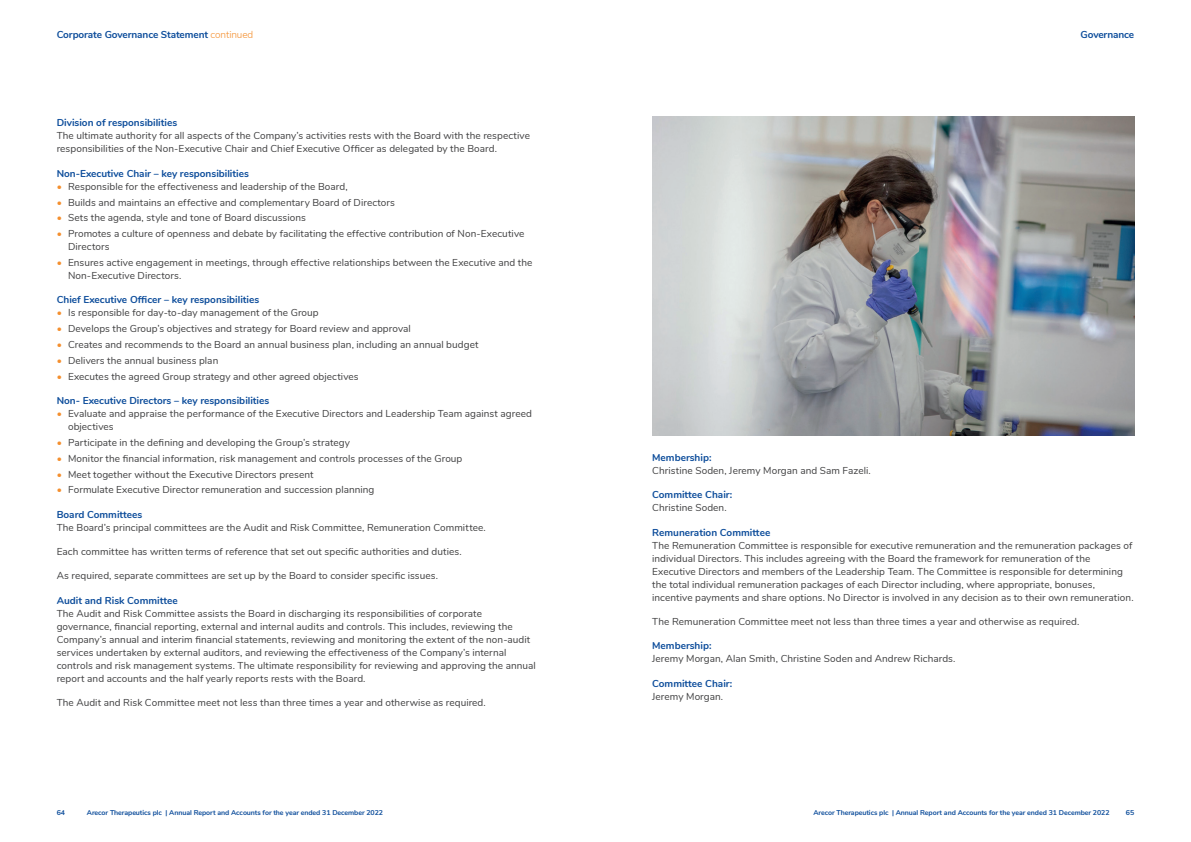
<style>
.page{position:relative;width:1191px;height:842px;background:#fff}
.page>*{position:absolute;margin:0;border:0;box-sizing:border-box;transform-origin:0 0}
.t1{font:10px/13px "Nunito";letter-spacing:.005em;color:#3e3e3f}
.t2{font:700 10px "Nunito";color:#0d4d9b}
.t3{font:700 7px "Nunito";letter-spacing:-.01em;color:#0d4d9b}
.s1{font-weight:300;color:#f48f2e}
.s2{color:#f48f2e}
</style>
<div class="page">
<img style="left:652px;top:116px;width:482px;height:319px">
<p class="t2" style="left:57px;top:28px;width:198px">Corporate Governance Statement <span class="s1">continued</span></p>
<p class="t2" style="left:1080px;top:28px;width:55px">Governance</p>
<p class="t2" style="left:57px;top:115px;width:122px">Division of responsibilities</p>
<p class="t1" style="left:57px;top:129px;width:475px">The ultimate authority for all aspects of the Company’s activities rests with the Board with the respective responsibilities of the Non-Executive Chair and Chief Executive Officer as delegated by the Board.</p>
<p class="t2" style="left:57px;top:166px;width:194px">Non-Executive Chair – key responsibilities</p>
<p class="t1" style="left:57px;top:179px;width:292px"><span class="s2">•</span> Responsible for the effectiveness and leadership of the Board,</p>
<p class="t1" style="left:57px;top:195px;width:340px"><span class="s2">•</span> Builds and maintains an effective and complementary Board of Directors</p>
<p class="t1" style="left:57px;top:211px;width:251px"><span class="s2">•</span> Sets the agenda, style and tone of Board discussions</p>
<p class="t1" style="left:68px;top:227px;width:458px;text-indent:-11px"><span class="s2">•</span> Promotes a culture of openness and debate by facilitating the effective contribution of Non-Executive<br>Directors</p>
<p class="t1" style="left:68px;top:255px;width:466px;text-indent:-11px"><span class="s2">•</span> Ensures active engagement in meetings, through effective relationships between the Executive and the<br>Non-Executive Directors.</p>
<p class="t2" style="left:57px;top:292px;width:204px">Chief Executive Officer – key responsibilities</p>
<p class="t1" style="left:57px;top:306px;width:263px"><span class="s2">•</span> Is responsible for day-to-day management of the Group</p>
<p class="t1" style="left:57px;top:322px;width:356px"><span class="s2">•</span> Develops the Group’s objectives and strategy for Board review and approval</p>
<p class="t1" style="left:57px;top:337px;width:423px"><span class="s2">•</span> Creates and recommends to the Board an annual business plan, including an annual budget</p>
<p class="t1" style="left:57px;top:353px;width:163px"><span class="s2">•</span> Delivers the annual business plan</p>
<p class="t1" style="left:57px;top:369px;width:303px"><span class="s2">•</span> Executes the agreed Group strategy and other agreed objectives</p>
<p class="t2" style="left:57px;top:393px;width:214px">Non- Executive Directors – key responsibilities</p>
<p class="t1" style="left:68px;top:406px;width:465px;text-indent:-11px"><span class="s2">•</span> Evaluate and appraise the performance of the Executive Directors and Leadership Team against agreed objectives</p>
<p class="t1" style="left:57px;top:435px;width:295px"><span class="s2">•</span> Participate in the defining and developing the Group’s strategy</p>
<p class="t1" style="left:57px;top:451px;width:407px"><span class="s2">•</span> Monitor the financial information, risk management and controls processes of the Group</p>
<p class="t1" style="left:57px;top:467px;width:258px"><span class="s2">•</span> Meet together without the Executive Directors present</p>
<p class="t1" style="left:57px;top:483px;width:319px"><span class="s2">•</span> Formulate Executive Director remuneration and succession planning</p>
<p class="t2" style="left:57px;top:507px;width:87px">Board Committees</p>
<p class="t1" style="left:57px;top:520px;width:430px">The Board’s principal committees are the Audit and Risk Committee, Remuneration Committee.</p>
<p class="t1" style="left:57px;top:544px;width:406px">Each committee has written terms of reference that set out specific authorities and duties.</p>
<p class="t1" style="left:57px;top:569px;width:383px">As required, separate committees are set up by the Board to consider specific issues.</p>
<p class="t2" style="left:57px;top:593px;width:122px">Audit and Risk Committee</p>
<p class="t1" style="left:57px;top:606px;width:480px">The Audit and Risk Committee assists the Board in discharging its responsibilities of corporate governance, financial reporting, external and internal audits and controls. This includes, reviewing the Company’s annual and interim financial statements, reviewing and monitoring the extent of the non-audit services undertaken by external auditors, and reviewing the effectiveness of the Company’s internal controls and risk management systems. The ultimate responsibility for reviewing and approving the annual report and accounts and the half yearly reports rests with the Board.</p>
<p class="t1" style="left:57px;top:695px;width:431px">The Audit and Risk Committee meet not less than three times a year and otherwise as required.</p>
<p class="t2" style="left:652px;top:450px;width:61px">Membership:</p>
<p class="t1" style="left:652px;top:463px;width:220px">Christine Soden, Jeremy Morgan and Sam Fazeli.</p>
<p class="t2" style="left:652px;top:487px;width:82px">Committee Chair:</p>
<p class="t1" style="left:652px;top:501px;width:76px">Christine Soden.</p>
<p class="t2" style="left:652px;top:525px;width:120px">Remuneration Committee</p>
<p class="t1" style="left:652px;top:538px;width:483px">The Remuneration Committee is responsible for executive remuneration and the remuneration packages of individual Directors. This includes agreeing with the Board the framework for remuneration of the Executive Directors and members of the Leadership Team. The Committee is responsible for determining the total individual remuneration packages of each Director including, where appropriate, bonuses, incentive payments and share options. No Director is involved in any decision as to their own remuneration.</p>
<p class="t1" style="left:652px;top:614px;width:428px">The Remuneration Committee meet not less than three times a year and otherwise as required.</p>
<p class="t2" style="left:652px;top:638px;width:61px">Membership:</p>
<p class="t1" style="left:652px;top:652px;width:305px">Jeremy Morgan, Alan Smith, Christine Soden and Andrew Richards.</p>
<p class="t2" style="left:652px;top:676px;width:82px">Committee Chair:</p>
<p class="t1" style="left:652px;top:689px;width:72px">Jeremy Morgan.</p>
<p class="t3" style="left:57px;top:807px;width:10px">64</p>
<p class="t3" style="left:87px;top:807px;width:298px">Arecor Therapeutics plc | Annual Report and Accounts for the year ended 31 December 2022</p>
<p class="t3" style="left:813px;top:807px;width:298px">Arecor Therapeutics plc | Annual Report and Accounts for the year ended 31 December 2022</p>
<p class="t3" style="left:1126px;top:807px;width:10px">65</p>
</div>
